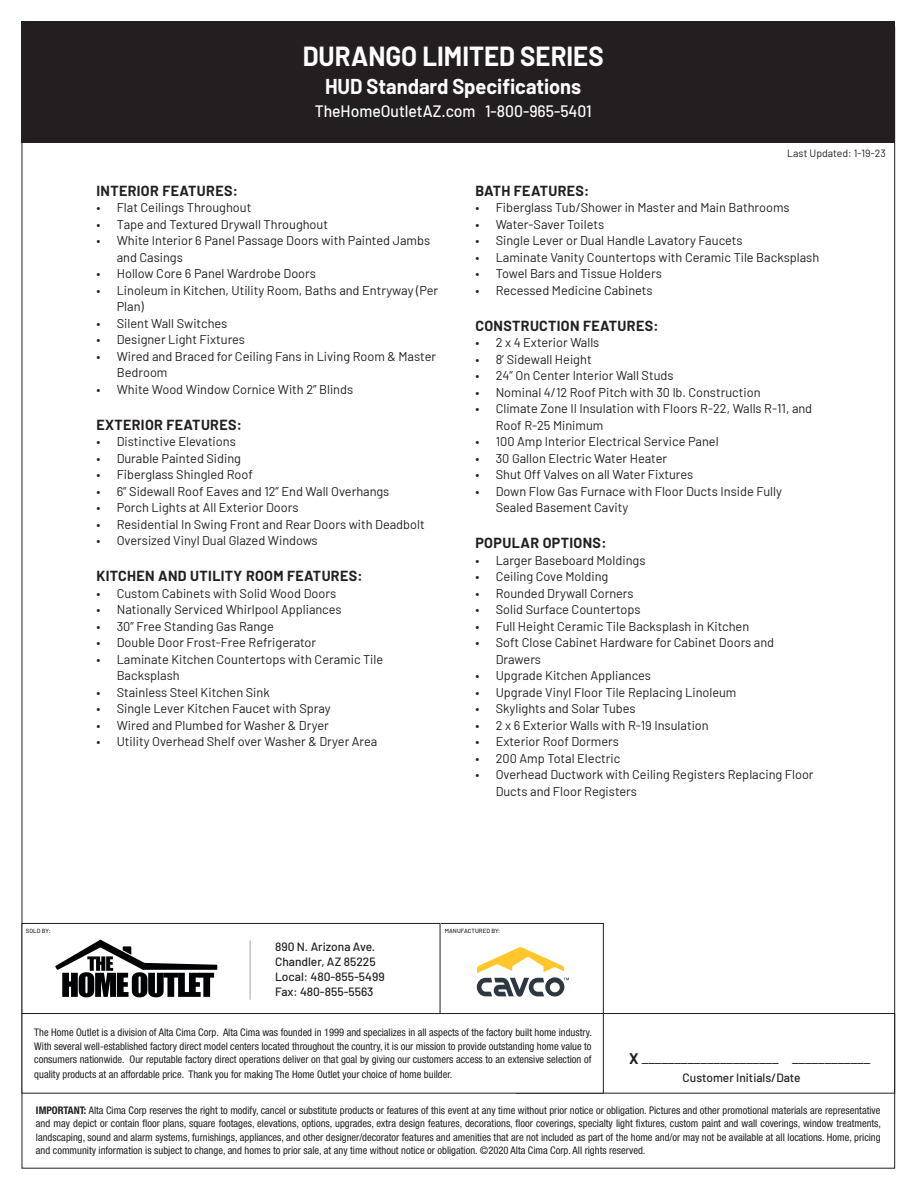
<style>
.page{position:relative;width:918px;height:1188px;background:#fff}
.page>*{position:absolute;margin:0;border:0;box-sizing:border-box;transform-origin:0 0}
.t1{font:700 27px "Barlow";color:#fff;scale:.95 1}
.t2{font:700 21px "Barlow";color:#fff;scale:.95 1}
.t3{font:500 16.5px "Barlow";color:#fff;scale:.95 1}
.t4{font:15px "Barlow";color:#231f20}
.Headers{font:700 14.25px "Barlow";letter-spacing:.025em;color:#231f20}
.t5{font:12.75px/16.5px "Barlow";color:#231f20}
.t6{font:500 12px "Barlow";color:#231f20}
.heading_new{font:condensed 10.5px/13.5px "Helvetica Neue LT Std";color:#231f20;text-align:justify}
.t7{font:10.5px "Barlow";color:#231f20}
.t8{font:500 6px "Barlow";letter-spacing:.01em;color:#231f20}
.s1{font-weight:700}
</style>
<div class="page">
<div style="left:438px;top:923px;width:166px;height:91px;border:1px solid #231f20"></div>
<div style="left:22px;top:923px;width:418px;height:91px;border:1px solid #231f20"></div>
<div style="left:22px;top:21px;width:873px;height:122px;background:#231f20"></div>
<hr style="left:250px;top:940px;width:1px;height:60px;background:#a4a6a9">
<div style="left:516px;top:1013px;width:379px;height:81px;border:1px solid #231f20"></div>
<svg style="left:55px;top:940px;width:162px;height:57px"></svg>
<svg style="left:477px;top:947px;width:92px;height:50px"></svg>
<div style="left:22px;top:1014px;width:581px;height:79px;background:#fff"></div>
<div style="left:22px;top:1013px;width:582px;height:81px;border:1px solid #231f20"></div>
<p class="t1" style="left:303px;top:36px;width:318px">DURANGO LIMITED SERIES</p>
<p class="t2" style="left:325px;top:71px;width:271px">HUD Standard Specifications</p>
<p class="t3" style="left:315px;top:99px;width:293px">TheHomeOutletAZ.com 1-800-965-5401</p>
<p class="t7" style="left:787px;top:145px;width:100px">Last Updated: 1-19-23</p>
<p class="Headers" style="left:96px;top:180px;width:143px">INTERIOR FEATURES:</p>
<p class="t5" style="left:96px;top:198px;width:156px">• Flat Ceilings Throughout</p>
<p class="t5" style="left:96px;top:215px;width:233px">• Tape and Textured Drywall Throughout</p>
<p class="t5" style="left:117px;top:231px;width:315px;text-indent:-20px">• White Interior 6 Panel Passage Doors with Painted Jambs and Casings</p>
<p class="t5" style="left:96px;top:264px;width:221px">• Hollow Core 6 Panel Wardrobe Doors</p>
<p class="t5" style="left:117px;top:281px;width:323px;text-indent:-20px">• Linoleum in Kitchen, Utility Room, Baths and Entryway (Per<br>Plan)</p>
<p class="t5" style="left:96px;top:314px;width:132px">• Silent Wall Switches</p>
<p class="t5" style="left:96px;top:330px;width:150px">• Designer Light Fixtures</p>
<p class="t5" style="left:117px;top:347px;width:321px;text-indent:-20px">• Wired and Braced for Ceiling Fans in Living Room &amp; Master<br>Bedroom</p>
<p class="t5" style="left:96px;top:380px;width:258px">• White Wood Window Cornice With 2” Blinds</p>
<p class="Headers" style="left:96px;top:414px;width:147px">EXTERIOR FEATURES:</p>
<p class="t5" style="left:96px;top:432px;width:141px">• Distinctive Elevations</p>
<p class="t5" style="left:96px;top:449px;width:146px">• Durable Painted Siding</p>
<p class="t5" style="left:96px;top:465px;width:158px">• Fiberglass Shingled Roof</p>
<p class="t5" style="left:96px;top:482px;width:294px">• 6” Sidewall Roof Eaves and 12” End Wall Overhangs</p>
<p class="t5" style="left:96px;top:498px;width:204px">• Porch Lights at All Exterior Doors</p>
<p class="t5" style="left:96px;top:515px;width:330px">• Residential In Swing Front and Rear Doors with Deadbolt</p>
<p class="t5" style="left:96px;top:531px;width:223px">• Oversized Vinyl Dual Glazed Windows</p>
<p class="Headers" style="left:96px;top:565px;width:268px">KITCHEN AND UTILITY ROOM FEATURES:</p>
<p class="t5" style="left:96px;top:584px;width:241px">• Custom Cabinets with Solid Wood Doors</p>
<p class="t5" style="left:96px;top:600px;width:247px">• Nationally Serviced Whirlpool Appliances</p>
<p class="t5" style="left:96px;top:617px;width:179px">• 30” Free Standing Gas Range</p>
<p class="t5" style="left:96px;top:633px;width:221px">• Double Door Frost-Free Refrigerator</p>
<p class="t5" style="left:117px;top:650px;width:268px;text-indent:-20px">• Laminate Kitchen Countertops with Ceramic Tile<br>Backsplash</p>
<p class="t5" style="left:96px;top:683px;width:175px">• Stainless Steel Kitchen Sink</p>
<p class="t5" style="left:96px;top:699px;width:236px">• Single Lever Kitchen Faucet with Spray</p>
<p class="t5" style="left:96px;top:716px;width:234px">• Wired and Plumbed for Washer &amp; Dryer</p>
<p class="t5" style="left:96px;top:732px;width:282px">• Utility Overhead Shelf over Washer &amp; Dryer Area</p>
<p class="Headers" style="left:475px;top:180px;width:116px">BATH FEATURES:</p>
<p class="t5" style="left:475px;top:198px;width:316px">• Fiberglass Tub/Shower in Master and Main Bathrooms</p>
<p class="t5" style="left:475px;top:215px;width:130px">• Water-Saver Toilets</p>
<p class="t5" style="left:475px;top:231px;width:269px">• Single Lever or Dual Handle Lavatory Faucets</p>
<p class="t5" style="left:475px;top:248px;width:345px">• Laminate Vanity Countertops with Ceramic Tile Backsplash</p>
<p class="t5" style="left:475px;top:264px;width:188px">• Towel Bars and Tissue Holders</p>
<p class="t5" style="left:475px;top:281px;width:179px">• Recessed Medicine Cabinets</p>
<p class="Headers" style="left:475px;top:315px;width:185px">CONSTRUCTION FEATURES:</p>
<p class="t5" style="left:475px;top:333px;width:126px">• 2 x 4 Exterior Walls</p>
<p class="t5" style="left:475px;top:350px;width:118px">• 8’ Sidewall Height</p>
<p class="t5" style="left:475px;top:366px;width:200px">• 24” On Center Interior Wall Studs</p>
<p class="t5" style="left:475px;top:383px;width:287px">• Nominal 4/12 Roof Pitch with 30 lb. Construction</p>
<p class="t5" style="left:496px;top:399px;width:318px;text-indent:-20px">• Climate Zone II Insulation with Floors R-22, Walls R-11, and<br>Roof R-25 Minimum</p>
<p class="t5" style="left:475px;top:432px;width:245px">• 100 Amp Interior Electrical Service Panel</p>
<p class="t5" style="left:475px;top:449px;width:193px">• 30 Gallon Electric Water Heater</p>
<p class="t5" style="left:475px;top:465px;width:219px">• Shut Off Valves on all Water Fixtures</p>
<p class="t5" style="left:496px;top:482px;width:288px;text-indent:-20px">• Down Flow Gas Furnace with Floor Ducts Inside Fully<br>Sealed Basement Cavity</p>
<p class="Headers" style="left:475px;top:532px;width:133px">POPULAR OPTIONS:</p>
<p class="t5" style="left:475px;top:551px;width:172px">• Larger Baseboard Moldings</p>
<p class="t5" style="left:475px;top:567px;width:134px">• Ceiling Cove Molding</p>
<p class="t5" style="left:475px;top:584px;width:160px">• Rounded Drywall Corners</p>
<p class="t5" style="left:475px;top:600px;width:167px">• Solid Surface Countertops</p>
<p class="t5" style="left:475px;top:617px;width:275px">• Full Height Ceramic Tile Backsplash in Kitchen</p>
<p class="t5" style="left:496px;top:633px;width:280px;text-indent:-20px">• Soft Close Cabinet Hardware for Cabinet Doors and<br>Drawers</p>
<p class="t5" style="left:475px;top:666px;width:177px">• Upgrade Kitchen Appliances</p>
<p class="t5" style="left:475px;top:683px;width:263px">• Upgrade Vinyl Floor Tile Replacing Linoleum</p>
<p class="t5" style="left:475px;top:699px;width:162px">• Skylights and Solar Tubes</p>
<p class="t5" style="left:475px;top:716px;width:235px">• 2 x 6 Exterior Walls with R-19 Insulation</p>
<p class="t5" style="left:475px;top:732px;width:145px">• Exterior Roof Dormers</p>
<p class="t5" style="left:475px;top:749px;width:147px">• 200 Amp Total Electric</p>
<p class="t5" style="left:496px;top:765px;width:319px;text-indent:-20px">• Overhead Ductwork with Ceiling Registers Replacing Floor<br>Ducts and Floor Registers</p>
<p class="t8" style="left:26px;top:926px;width:26px">SOLD BY:</p>
<p class="t8" style="left:445px;top:926px;width:57px">MANUFACTURED BY:</p>
<p class="t6" style="left:275px;top:938px;width:102px">890 N. Arizona Ave.</p>
<p class="t6" style="left:275px;top:953px;width:102px">Chandler, AZ 85225</p>
<p class="t6" style="left:275px;top:968px;width:111px">Local: 480-855-5499</p>
<p class="t6" style="left:275px;top:983px;width:100px">Fax: 480-855-5563</p>
<p class="heading_new" style="left:34px;top:1026px;width:559px">The Home Outlet is a division of Alta Cima Corp. Alta Cima was founded in 1999 and specializes in all aspects of the factory built home industry.<br>With several well-established factory direct model centers located throughout the country, it is our mission to provide outstanding home value to consumers nationwide. Our reputable factory direct operations deliver on that goal by giving our customers access to an extensive selection of</p>
<p class="heading_new" style="left:34px;top:1068px;width:420px">quality products at an affordable price. Thank you for making The Home Outlet your choice of home builder.</p>
<p class="t4" style="left:629px;top:1048px;width:243px"><span class="s1">X</span> _____________________ ____________</p>
<p class="t6" style="left:683px;top:1069px;width:119px">Customer Initials/Date</p>
<p class="heading_new" style="left:36px;top:1103px;width:847px"><span class="s1">IMPORTANT:</span> Alta Cima Corp reserves the right to modify, cancel or substitute products or features of this event at any time without prior notice or obligation. Pictures and other promotional materials are representative and may depict or contain floor plans, square footages, elevations, options, upgrades, extra design features, decorations, floor coverings, specialty light fixtures, custom paint and wall coverings, window treatments, landscaping, sound and alarm systems, furnishings, appliances, and other designer/decorator features and amenities that are not included as part of the home and/or may not be available at all locations. Home, pricing and community information is subject to change, and homes to prior sale, at any time without notice or obligation. ©2020 Alta Cima Corp. All rights reserved.</p>
</div>
